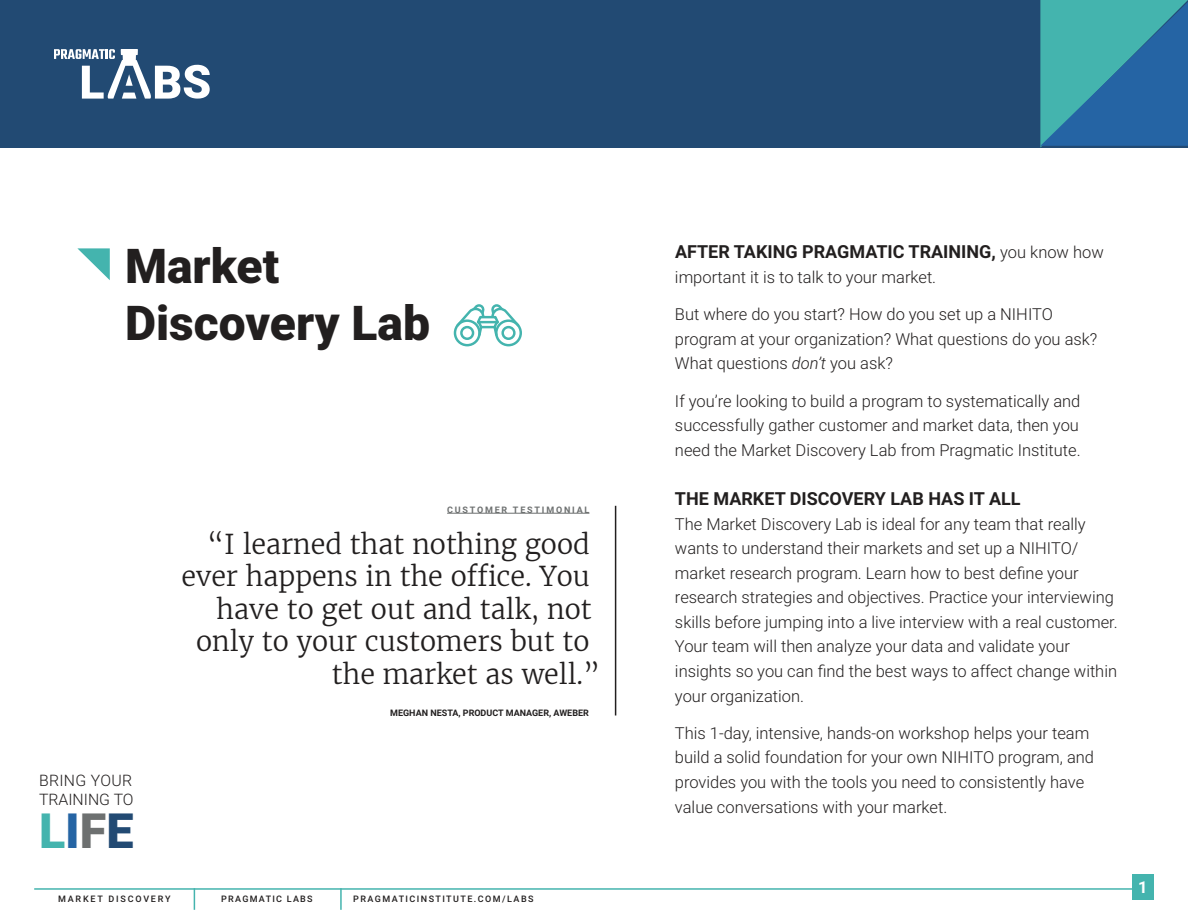
<style>
.page{position:relative;width:1188px;height:918px;background:#fff}
.page>*{position:absolute;margin:0;border:0;box-sizing:border-box;transform-origin:0 0}
.t1{font:900 48.6px "Roboto";color:#44b4ae}
.t2{font:900 48px/57.6px "Roboto";color:#221f1f}
.t3{font:300 27px "Merriweather";color:#221f1f}
.t4{font:700 18px "Roboto";color:#221f1f}
.t5{font:300 16.5px/24.6px "Roboto";color:#221f1f}
.t6{font:700 16.5px "Roboto";color:#fff}
.t7{font:300 15.9px/19px "Roboto";color:#221f1f}
.t8{font:700 9px "Roboto";color:#221f1f}
.t9{font:500 9px "Roboto";letter-spacing:.16em;color:#221f1f}
.t10{font:700 9px "Roboto";letter-spacing:.2em;color:#6d7070}
.t11{font:500 9px "Roboto";letter-spacing:.2em;color:#221f1f}
.t12{font:500 9px "Roboto";letter-spacing:.14em;color:#221f1f}
.s1{font-weight:300;font-size:16.5px}
.s2{font-style:italic}
.s3{color:#2564a4}
.s4{color:#6d7070}
.s5{color:#224a73}
</style>
<div class="page">
<div style="left:0;top:0;width:1188px;height:148px;background:#224a73"></div>
<svg style="left:54px;top:49px;width:156px;height:50px"></svg>
<svg style="left:1040px;top:0;width:148px;height:148px;background:#348aa7"></svg>
<hr style="left:34px;top:888px;width:1120px;height:2px;background:#44b4ae">
<svg style="left:194px;top:890px;width:1px;height:20px"></svg>
<hr style="left:340px;top:888px;width:2px;height:22px;background:#44b4ae">
<div style="left:1132px;top:875px;width:22px;height:25px;background:#44b4ae"></div>
<svg style="left:77px;top:248px;width:33px;height:32px"></svg>
<hr style="left:447px;top:513px;width:142px;height:1px;background:#6d7070">
<svg style="left:453px;top:304px;width:69px;height:43px"></svg>
<hr style="left:478px;top:321px;width:20px;height:2px;background:#44b4ae">
<hr style="left:615px;top:506px;width:1px;height:209px;background:#221f1f">
<h2 class="t2" style="left:125px;top:241px;width:306px">Market<br>Discovery Lab</h2>
<p class="t4" style="left:675px;top:245px;width:430px">AFTER TAKING PRAGMATIC TRAINING, <span class="s1">you know how</span></p>
<p class="t5" style="left:675px;top:266px;width:263px">important it is to talk to your market.</p>
<p class="t5" style="left:675px;top:303px;width:424px">But where do you start? How do you set up a NIHITO program at your organization? What questions do you ask?<br>What questions <span class="s2">don’t</span> you ask?</p>
<p class="t5" style="left:675px;top:390px;width:407px;text-align:justify">If you’re looking to build a program to systematically and successfully gather customer and market data, then you need the Market Discovery Lab from Pragmatic Institute.</p>
<p class="t4" style="left:675px;top:492px;width:347px">THE MARKET DISCOVERY LAB HAS IT ALL</p>
<p class="t5" style="left:675px;top:513px;width:444px">The Market Discovery Lab is ideal for any team that really wants to understand their markets and set up a NIHITO/ market research program. Learn how to best define your research strategies and objectives. Practice your interviewing skills before jumping into a live interview with a real customer.<br>Your team will then analyze your data and validate your insights so you can find the best ways to affect change within your organization.</p>
<p class="t5" style="left:675px;top:722px;width:421px">This 1-day, intensive, hands-on workshop helps your team build a solid foundation for your own NIHITO program, and provides you with the tools you need to consistently have value conversations with your market.</p>
<p class="t10" style="left:447px;top:506px;width:144px">CUSTOMER TESTIMONIAL</p>
<h3 class="t3" style="left:207px;top:531px;width:384px">“I learned that nothing good</h3>
<h3 class="t3" style="left:182px;top:558px;width:410px">ever happens in the office. You</h3>
<h3 class="t3" style="left:216px;top:591px;width:377px">have to get out and talk, not</h3>
<h3 class="t3" style="left:196px;top:623px;width:395px">only to your customers but to</h3>
<h3 class="t3" style="left:332px;top:656px;width:270px">the market as well.”</h3>
<p class="t8" style="left:390px;top:709px;width:200px">MEGHAN NESTA, PRODUCT MANAGER, AWEBER</p>
<p class="t7" style="left:39px;top:771px;width:96px">BRING YOUR<br>TRAINING TO</p>
<h1 class="t1" style="left:39px;top:803px;width:96px">L<span class="s3">I</span><span class="s4">F</span><span class="s5">E</span></h1>
<p class="t11" style="left:58px;top:896px;width:114px">MARKET DISCOVERY</p>
<p class="t12" style="left:221px;top:894px;width:93px">PRAGMATIC LABS</p>
<p class="t9" style="left:353px;top:894px;width:182px">PRAGMATICINSTITUTE.COM/LABS</p>
<p class="t6" style="left:1138px;top:881px;width:11px">1</p>
</div>
